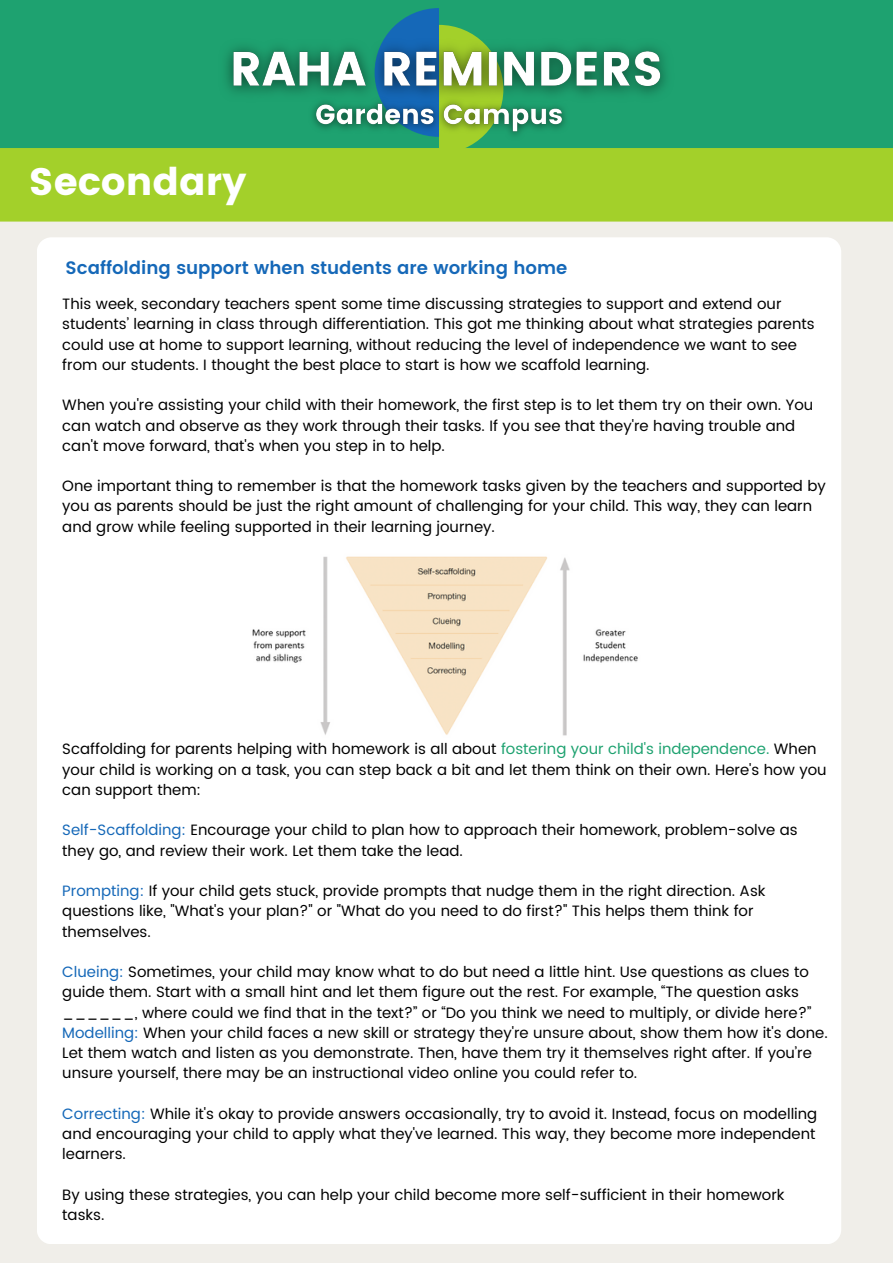
<style>
.page{position:relative;width:893px;height:1264px;background:#fff}
.page>*{position:absolute;margin:0;border:0;box-sizing:border-box;transform-origin:0 0}
.t1{font:38.25px "Poppins";color:#fff}
.t2{font:600 18px "Poppins";color:#1568b8}
.t3{font:15px/20.2px "Poppins";color:#000}
.s1{color:#1ea270}
.s2{color:#1568b8}
</style>
<div class="page">
<div style="left:0;top:0;width:892px;height:1262px;background:#f0eee9"></div>
<div style="left:0;top:0;width:892px;height:159px;background:#1ea270"></div>
<svg style="left:390px;top:8px;width:83px;height:140px"></svg>
<div style="left:0;top:148px;width:892px;height:73px;background:#a3d02a"></div>
<div style="left:37px;top:237px;width:804px;height:1007px;background:#fff"></div>
<img style="left:250px;top:548px;width:391px;height:193px">
<img style="left:225px;top:31px;width:441px;height:64px">
<img style="left:304px;top:93px;width:269px;height:51px">
<p class="t1" style="left:29px;top:160px;width:219px">Secondary</p>
<p class="t2" style="left:66px;top:257px;width:503px">Scaffolding support when students are working home</p>
<p class="t3" style="left:62px;top:294px;width:753px">This week, secondary teachers spent some time discussing strategies to support and extend our students’ learning in class through differentiation. This got me thinking about what strategies parents could use at home to support learning, without reducing the level of independence we want to see from our students. I thought the best place to start is how we scaffold learning.</p>
<p class="t3" style="left:62px;top:395px;width:752px">When you're assisting your child with their homework, the first step is to let them try on their own. You can watch and observe as they work through their tasks. If you see that they're having trouble and can't move forward, that's when you step in to help.</p>
<p class="t3" style="left:62px;top:476px;width:765px">One important thing to remember is that the homework tasks given by the teachers and supported by you as parents should be just the right amount of challenging for your child. This way, they can learn and grow while feeling supported in their learning journey.</p>
<p class="t3" style="left:62px;top:739px;width:765px">Scaffolding for parents helping with homework is all about <span class="s1">fostering your child's independence.</span> When your child is working on a task, you can step back a bit and let them think on their own. Here's how you can support them:</p>
<p class="t3" style="left:62px;top:820px;width:736px"><span class="s2">Self-Scaffolding:</span> Encourage your child to plan how to approach their homework, problem-solve as they go, and review their work. Let them take the lead.</p>
<p class="t3" style="left:62px;top:880px;width:704px"><span class="s2">Prompting:</span> If your child gets stuck, provide prompts that nudge them in the right direction. Ask questions like, "What's your plan?" or "What do you need to do first?" This helps them think for themselves.</p>
<p class="t3" style="left:62px;top:961px;width:750px"><span class="s2">Clueing:</span> Sometimes, your child may know what to do but need a little hint. Use questions as clues to guide them. Start with a small hint and let them figure out the rest. For example, “The question asks ______, where could we find that in the text?” or “Do you think we need to multiply, or divide here?”</p>
<p class="t3" style="left:62px;top:1022px;width:766px"><span class="s2">Modelling:</span> When your child faces a new skill or strategy they're unsure about, show them how it's done.<br>Let them watch and listen as you demonstrate. Then, have them try it themselves right after. If you’re unsure yourself, there may be an instructional video online you could refer to.</p>
<p class="t3" style="left:62px;top:1103px;width:756px"><span class="s2">Correcting:</span> While it's okay to provide answers occasionally, try to avoid it. Instead, focus on modelling and encouraging your child to apply what they've learned. This way, they become more independent learners.</p>
<p class="t3" style="left:62px;top:1184px;width:723px">By using these strategies, you can help your child become more self-sufficient in their homework tasks.</p>
</div>
